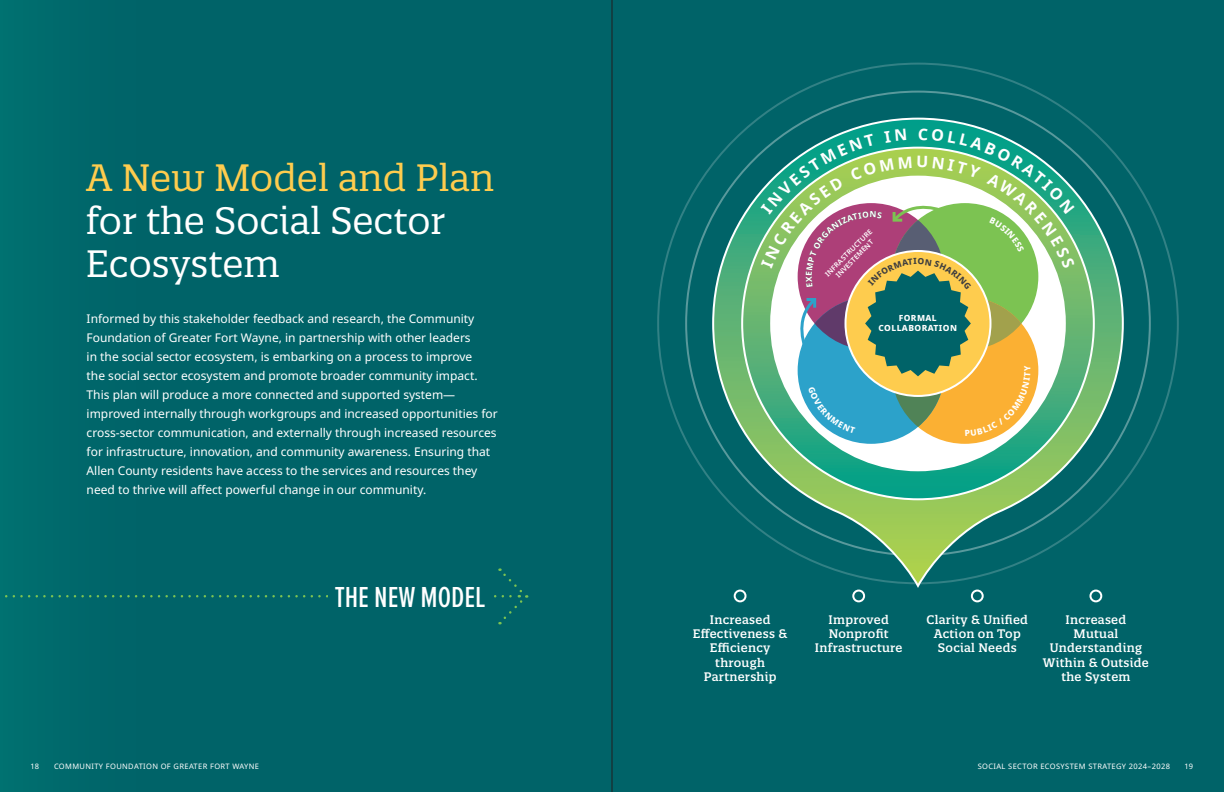
<style>
.page{position:relative;width:1224px;height:792px;background:#fff}
.page>*{position:absolute;margin:0;border:0;box-sizing:border-box;transform-origin:0 0}
.t1{font:37px/43px "Quatro Slab";color:#fff}
.t2{font:500 30px "Proxima Nova Ex Cn";color:#fff}
.t3{font:12px/19px "Noto Sans";color:#fff}
.t4{font:500 12px/14.4px "Quatro Slab";letter-spacing:.025em;color:#fff;text-align:center}
.t5{font:800 8.5px/10.2px "Noto Sans";letter-spacing:.05em;color:#fff;text-align:center}
.t6{font:7.5px "Noto Sans";letter-spacing:.05em;color:#fff}
.t7{font:600 7px/8.4px "Noto Sans";color:#fff;text-align:center}
.s1{color:#fecc4e}
</style>
<div class="page">
<div style="left:0;top:0;width:612px;height:792px;background:#006368"></div>
<div style="left:612px;top:0;width:612px;height:792px;background:#006368"></div>
<svg style="left:712px;top:118px;width:412px;height:470px"></svg>
<svg style="left:742px;top:148px;width:352px;height:351px"></svg>
<div style="left:734px;top:590px;width:13px;height:12px;border:2px solid #fff;border-radius:50%"></div>
<div style="left:852px;top:590px;width:13px;height:12px;border:2px solid #fff;border-radius:50%"></div>
<div style="left:971px;top:590px;width:13px;height:12px;border:2px solid #fff;border-radius:50%"></div>
<div style="left:1089px;top:590px;width:13px;height:12px;border:2px solid #fff;border-radius:50%"></div>
<svg style="left:0;top:568px;width:527px;height:56px"></svg>
<div style="left:328px;top:582px;width:164px;height:27px;background:#006368"></div>
<hr style="left:612px;top:0;width:1px;height:792px;background:#231f20">
<svg style="left:761px;top:128px;width:314px;height:308px;background:#87ac82"></svg>
<p class="t1" style="left:86px;top:156px;width:410px"><span class="s1">A New Model and Plan </span>for the Social Sector<br>Ecosystem</p>
<p class="t3" style="left:87px;top:309px;width:413px">Informed by this stakeholder feedback and research, the Community Foundation of Greater Fort Wayne, in partnership with other leaders<br>in the social sector ecosystem, is embarking on a process to improve<br>the social sector ecosystem and promote broader community impact.<br>This plan will produce a more connected and supported system— improved internally through workgroups and increased opportunities for cross-sector communication, and externally through increased resources for infrastructure, innovation, and community awareness. Ensuring that Allen County residents have access to the services and resources they need to thrive will affect powerful change in our community.</p>
<p class="t2" style="left:335px;top:575px;width:152px">THE NEW MODEL</p>
<p class="t7" style="left:824px;top:272px;width:65px;rotate:-45deg">INFRASTRUCTURE<br>INVESTEMENT</p>
<p class="t5" style="left:879px;top:313px;width:80px">FORMAL<br>COLLABORATION</p>
<p class="t4" style="left:693px;top:612px;width:96px">Increased<br>Effectiveness &amp;<br>Efficiency through<br>Partnership</p>
<p class="t4" style="left:815px;top:612px;width:89px">Improved<br>Nonprofit<br>Infrastructure</p>
<p class="t4" style="left:927px;top:612px;width:103px">Clarity &amp; Unified<br>Action on Top<br>Social Needs</p>
<p class="t4" style="left:1043px;top:612px;width:107px">Increased<br>Mutual<br>Understanding<br>Within &amp; Outside the System</p>
<p class="t6" style="left:54px;top:761px;width:207px">COMMUNITY FOUNDATION OF GREATER FORT WAYNE</p>
<p class="t6" style="left:978px;top:761px;width:194px">SOCIAL SECTOR ECOSYSTEM STRATEGY 2024–2028</p>
<p class="t6" style="left:30px;top:761px;width:10px">18</p>
<p class="t6" style="left:1184px;top:761px;width:10px">19</p>
</div>
